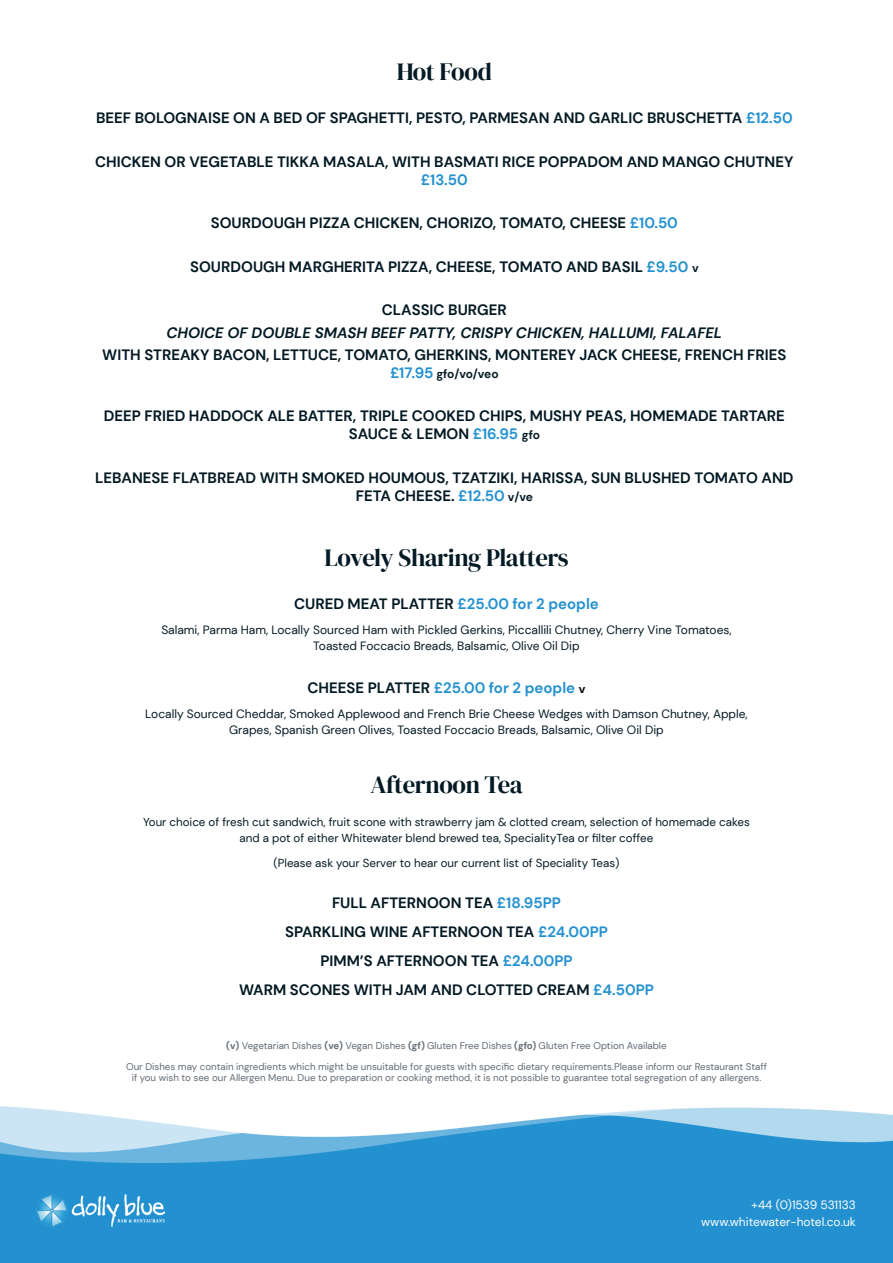
<style>
.page{position:relative;width:893px;height:1263px;background:#fff}
.page>*{position:absolute;margin:0;border:0;box-sizing:border-box;transform-origin:0 0}
.t1{font:24.75px "DM Serif Display";letter-spacing:-.015em;color:#031924}
.t2{font:700 15px/18px "DM Sans";color:#031924;text-align:center}
.t3{font:italic 700 15px "DM Sans";color:#031924}
.t4{font:700 15px "DM Sans";color:#2391d0}
.t5{font:12px/16px "DM Sans";color:#031924;text-align:center}
.t6{font:12px "DM Sans";color:#fff}
.t7{font:700 12px "DM Sans";letter-spacing:-.02em;color:#031924}
.t8{font:11.55px/16px "DM Sans";color:#031924;text-align:center}
.t9{font:9.75px/11.7px "DM Sans";color:#626b74;text-align:center}
.s1{color:#2391d0}
.s2{font-size:12px}
.s3{font-size:15px;color:#2391d0}
.s4{color:#031924}
.s5{font-size:12px;color:#000}
.s6{font-weight:700}
</style>
<div class="page">
<div style="left:0;top:1100px;width:893px;height:163px;background:#2391d0"></div>
<img style="left:0;top:1100px;width:893px;height:63px">
<img style="left:37px;top:1195px;width:127px;height:31px">
<p class="t1" style="left:397px;top:57px;width:97px">Hot Food</p>
<p class="t2" style="left:96px;top:109px;width:698px">BEEF BOLOGNAISE ON A BED OF SPAGHETTI, PESTO, PARMESAN AND GARLIC BRUSCHETTA <span class="s1">£12.50</span></p>
<p class="t2" style="left:95px;top:152px;width:700px">CHICKEN OR VEGETABLE TIKKA MASALA, WITH BASMATI RICE POPPADOM AND MANGO CHUTNEY <span class="s1">£13.50</span></p>
<p class="t2" style="left:211px;top:214px;width:469px">SOURDOUGH PIZZA CHICKEN, CHORIZO, TOMATO, CHEESE <span class="s1">£10.50</span></p>
<p class="t2" style="left:190px;top:257px;width:510px">SOURDOUGH MARGHERITA PIZZA, CHEESE, TOMATO AND BASIL <span class="s1">£9.50</span> <span class="s2">v</span></p>
<p class="t2" style="left:382px;top:301px;width:126px">CLASSIC BURGER</p>
<p class="t3" style="left:166px;top:323px;width:557px">CHOICE OF DOUBLE SMASH BEEF PATTY, CRISPY CHICKEN, HALLUMI, FALAFEL</p>
<p class="t2" style="left:102px;top:345px;width:686px">WITH STREAKY BACON, LETTUCE, TOMATO, GHERKINS, MONTEREY JACK CHEESE, FRENCH FRIES</p>
<p class="t7" style="left:390px;top:366px;width:110px"><span class="s3">£17.95</span> gfo/vo/veo</p>
<p class="t2" style="left:104px;top:407px;width:683px">DEEP FRIED HADDOCK ALE BATTER, TRIPLE COOKED CHIPS, MUSHY PEAS, HOMEMADE TARTARE<br>SAUCE &amp; LEMON <span class="s1">£16.95</span> <span class="s2">gfo</span></p>
<p class="t2" style="left:95px;top:468px;width:700px">LEBANESE FLATBREAD WITH SMOKED HOUMOUS, TZATZIKI, HARISSA, SUN BLUSHED TOMATO AND<br>FETA CHEESE. <span class="s1">£12.50</span> <span class="s2">v/ve</span></p>
<p class="t1" style="left:324px;top:543px;width:246px">Lovely Sharing Platters</p>
<p class="t2" style="left:294px;top:595px;width:306px">CURED MEAT PLATTER <span class="s1">£25.00 for 2 people</span></p>
<p class="t5" style="left:161px;top:621px;width:572px">Salami, Parma Ham, Locally Sourced Ham with Pickled Gerkins, Piccallili Chutney, Cherry Vine Tomatoes,<br>Toasted Foccacio Breads, Balsamic, Olive Oil Dip</p>
<p class="t4" style="left:308px;top:679px;width:279px"><span class="s4">CHEESE PLATTER</span> £25.00 for 2 people <span class="s5">v</span></p>
<p class="t5" style="left:145px;top:706px;width:604px">Locally Sourced Cheddar, Smoked Applewood and French Brie Cheese Wedges with Damson Chutney, Apple,<br>Grapes, Spanish Green Olives, Toasted Foccacio Breads, Balsamic, Olive Oil Dip</p>
<p class="t1" style="left:370px;top:770px;width:154px">Afternoon Tea</p>
<p class="t8" style="left:143px;top:814px;width:608px">Your choice of fresh cut sandwich, fruit scone with strawberry jam &amp; clotted cream, selection of homemade cakes and a pot of either Whitewater blend brewed tea, SpecialityTea or filter coffee</p>
<p class="t8" style="left:273px;top:854px;width:348px">(Please ask your Server to hear our current list of Speciality Teas)</p>
<p class="t2" style="left:332px;top:894px;width:230px">FULL AFTERNOON TEA <span class="s1">£18.95PP</span></p>
<p class="t2" style="left:285px;top:923px;width:324px">SPARKLING WINE AFTERNOON TEA <span class="s1">£24.00PP</span></p>
<p class="t2" style="left:320px;top:952px;width:254px">PIMM’S AFTERNOON TEA <span class="s1">£24.00PP</span></p>
<p class="t2" style="left:239px;top:980px;width:416px">WARM SCONES WITH JAM AND CLOTTED CREAM <span class="s1">£4.50PP</span></p>
<p class="t9" style="left:226px;top:1040px;width:442px"><span class="s6">(v)</span> Vegetarian Dishes <span class="s6">(ve)</span> Vegan Dishes <span class="s6">(gf)</span> Gluten Free Dishes <span class="s6">(gfo)</span> Gluten Free Option Available</p>
<p class="t9" style="left:126px;top:1060px;width:642px">Our Dishes may contain ingredients which might be unsuitable for guests with specific dietary requirements.Please inform our Restaurant Staff if you wish to see our Allergen Menu. Due to preparation or cooking method, it is not possible to guarantee total segregation of any allergens.</p>
<p class="t6" style="left:751px;top:1198px;width:106px">+44 (0)1539 531133</p>
<p class="t6" style="left:701px;top:1214px;width:156px">www.whitewater-hotel.co.uk</p>
</div>
